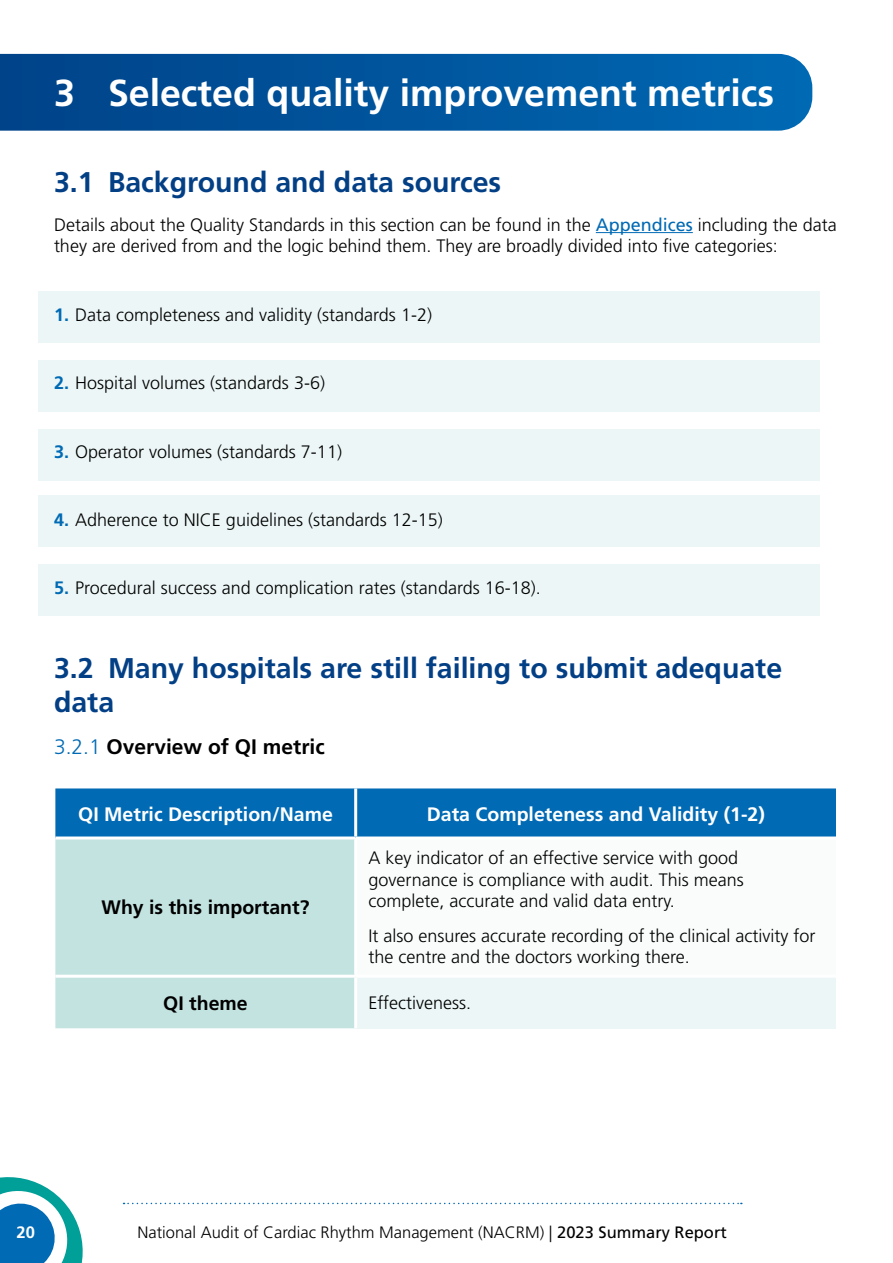
<style>
.page{position:relative;width:893px;height:1263px;background:#fff}
.page>*{position:absolute;margin:0;border:0;box-sizing:border-box;transform-origin:0 0}
.Page_header_white{font:700 37.5px "Frutiger LT Std";color:#fff}
.Sub_header_-_blue_19{font:700 28.5px/34.2px "Frutiger LT Std";color:#033f85}
.H3_Black_Sub_header{font:700 21px "Frutiger LT Std";color:#000}
.Table_header_font_wh{font:700 19.5px "Frutiger LT Std";color:#fff}
.Table_sub_header__bl{font:700 19.5px "Frutiger LT Std";color:#000}
.Paragraph_body_copy{font:300 18px/21.6px "Frutiger LT Std";color:#000}
.Table_body_content{font:300 18px/21.6px "Frutiger LT Std";color:#000}
.t1{font:300 16.5px "Frutiger LT Std";color:#000}
.t2{font:700 16.5px "Frutiger LT Com";color:#fff}
.s1{font-weight:400;color:#006ab4}
.s2{font-weight:700;color:#006ab4}
.s3{font-weight:300;color:#006ab4}
.s4{font-weight:400}
</style>
<div class="page">
<svg style="left:0;top:1177px;width:83px;height:86px"></svg>
<svg style="left:124px;top:1203px;width:618px;height:1px"></svg>
<div style="left:38px;top:564px;width:782px;height:52px;background:#ecf6f6"></div>
<div style="left:38px;top:495px;width:782px;height:52px;background:#ecf6f6"></div>
<div style="left:38px;top:429px;width:782px;height:52px;background:#ecf6f6"></div>
<div style="left:38px;top:360px;width:782px;height:52px;background:#ecf6f6"></div>
<div style="left:38px;top:291px;width:782px;height:52px;background:#ecf6f6"></div>
<svg style="left:0;top:54px;width:812px;height:77px;background:#03579e"></svg>
<hr style="left:596px;top:232px;width:97px;height:1px;background:#006ab4">
<div style="left:55px;top:788px;width:781px;height:48px;background:#006ab4"></div>
<div style="left:55px;top:839px;width:299px;height:189px;background:#c3e3e1"></div>
<div style="left:356px;top:838px;width:480px;height:138px;background:#fafcfc"></div>
<div style="left:356px;top:976px;width:480px;height:52px;background:#ecf6f6"></div>
<hr style="left:354px;top:788px;width:3px;height:48px;background:#fff">
<hr style="left:356px;top:836px;width:480px;height:3px;background:#fff">
<hr style="left:55px;top:975px;width:301px;height:3px;background:#fff">
<hr style="left:354px;top:978px;width:3px;height:50px;background:#fff">
<hr style="left:354px;top:839px;width:3px;height:136px;background:#fff">
<hr style="left:356px;top:975px;width:480px;height:3px;background:#fff">
<p class="Page_header_white" style="left:54px;top:71px;width:722px">3 Selected quality improvement metrics</p>
<p class="Sub_header_-_blue_19" style="left:54px;top:165px;width:449px">3.1 Background and data sources</p>
<p class="Paragraph_body_copy" style="left:54px;top:214px;width:784px">Details about the Quality Standards in this section can be found in the <span class="s1">Appendices</span> including the data they are derived from and the logic behind them. They are broadly divided into five categories:</p>
<p class="Paragraph_body_copy" style="left:54px;top:304px;width:379px"><span class="s2">1.</span> Data completeness and validity (standards 1-2)</p>
<p class="Paragraph_body_copy" style="left:54px;top:372px;width:272px"><span class="s2">2.</span> Hospital volumes (standards 3-6)</p>
<p class="Paragraph_body_copy" style="left:54px;top:441px;width:289px"><span class="s2">3.</span> Operator volumes (standards 7-11)</p>
<p class="Paragraph_body_copy" style="left:54px;top:509px;width:390px"><span class="s2">4.</span> Adherence to NICE guidelines (standards 12-15)</p>
<p class="Paragraph_body_copy" style="left:54px;top:577px;width:488px"><span class="s2">5.</span> Procedural success and complication rates (standards 16-18).</p>
<p class="Sub_header_-_blue_19" style="left:54px;top:651px;width:730px">3.2 Many hospitals are still failing to submit adequate data</p>
<p class="H3_Black_Sub_header" style="left:54px;top:734px;width:272px"><span class="s3">3.2.1</span> Overview of QI metric</p>
<p class="Table_header_font_wh" style="left:78px;top:802px;width:256px">QI Metric Description/Name</p>
<p class="Table_header_font_wh" style="left:427px;top:802px;width:340px">Data Completeness and Validity (1-2)</p>
<p class="Table_sub_header__bl" style="left:102px;top:896px;width:210px">Why is this important?</p>
<p class="Table_body_content" style="left:368px;top:847px;width:377px">A key indicator of an effective service with good governance is compliance with audit. This means complete, accurate and valid data entry.</p>
<p class="Table_body_content" style="left:368px;top:925px;width:448px">It also ensures accurate recording of the clinical activity for the centre and the doctors working there.</p>
<p class="Table_sub_header__bl" style="left:163px;top:991px;width:86px">QI theme</p>
<p class="Table_body_content" style="left:368px;top:992px;width:104px">Effectiveness.</p>
<p class="t2" style="left:17px;top:1222px;width:20px">20</p>
<p class="t1" style="left:138px;top:1223px;width:591px">National Audit of Cardiac Rhythm Management (NACRM) | <span class="s4">2023 Summary Report</span></p>
</div>
